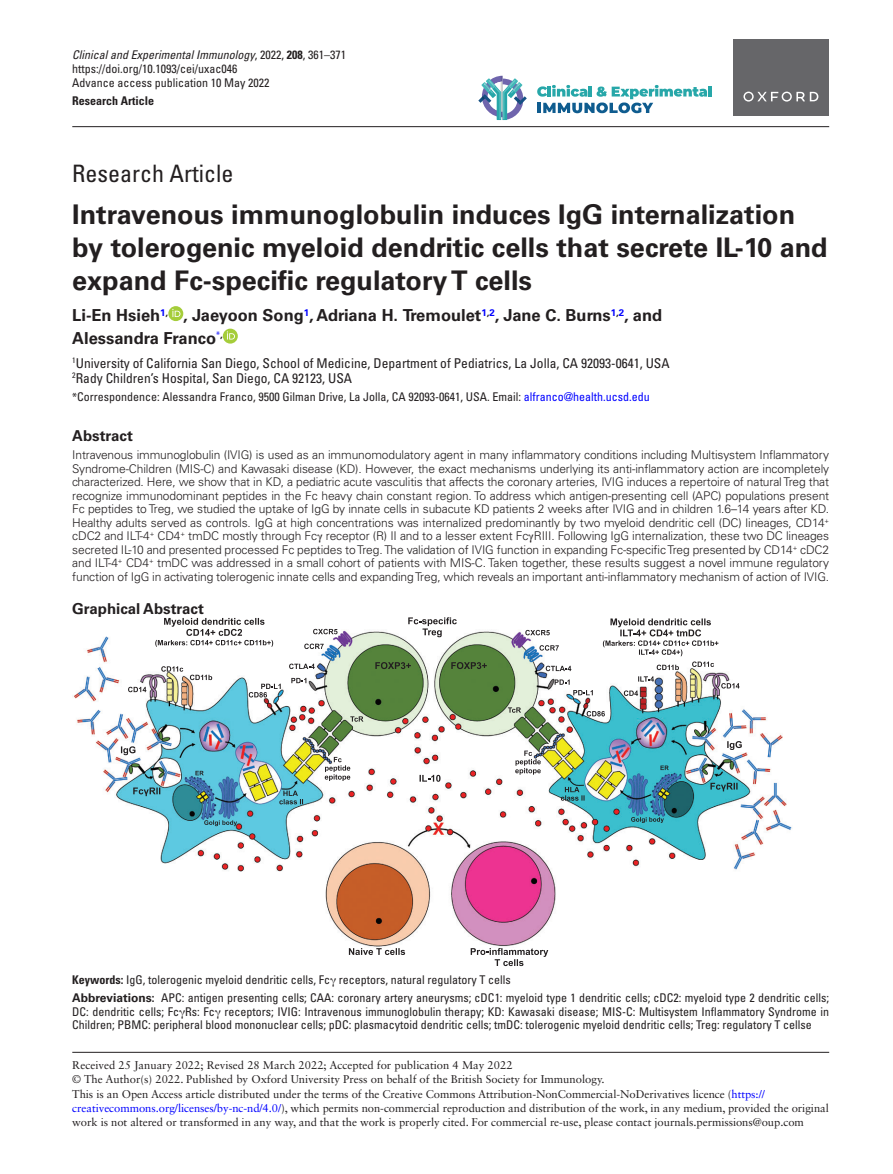
<style>
.page{position:relative;width:893px;height:1174px;background:#fff}
.page>*{position:absolute;margin:0;border:0;box-sizing:border-box;transform-origin:0 0}
.t1{font:700 27px/33px "Univers LT Std";color:#231f20}
.t2{font:condensed 24px "Univers LT Std";color:#231f20}
.t3{font:700 16.5px/22.5px "Univers LT Std";color:#231f20}
.t4{font:700 15px "Univers LT Std";color:#231f20}
.t5{font:condensed 13.5px/15px "Univers LT Std";color:#231f20}
.t6{font:300 12px/13.5px "Univers LT Std";letter-spacing:-.01em;color:#231f20;text-align:justify}
.t7{font:condensed 12px/14.2px "Univers LT Std";color:#231f20}
.t8{font:700 condensed 12px "Univers LT Std";color:#231f20}
.t9{font:11.25px/14.2px "Sabon LT Std";letter-spacing:-.005em;color:#231f20}
.s1{font-style:italic}
.s2{font-weight:700}
.s3{font-family:"Myriad Pro";font-stretch:normal}
.s4{color:#00f}
.s5{font-family:"STIX General";font-weight:400}
.s6{font-family:"Gandhari Unicode";font-stretch:normal}
.s7{font-weight:700;font-stretch:normal}
</style>
<div class="page">
<hr style="left:72px;top:126px;width:757px;height:1px;background:#231f20">
<hr style="left:708px;top:86px;width:4px;height:10px;background:#27a7a9">
<svg style="left:537px;top:85px;width:170px;height:28px"></svg>
<svg style="left:478px;top:76px;width:49px;height:44px"></svg>
<div style="left:733px;top:39px;width:96px;height:77px;background:#666669"></div>
<svg style="left:743px;top:92px;width:75px;height:10px"></svg>
<div style="left:168px;top:306px;width:15px;height:15px;background:#a5cd3a;border-radius:50%"></div>
<svg style="left:172px;top:309px;width:8px;height:8px"></svg>
<div style="left:223px;top:329px;width:15px;height:14px;background:#a5cd3a;border-radius:50%"></div>
<svg style="left:227px;top:331px;width:8px;height:8px"></svg>
<img style="left:72px;top:629px;width:720px;height:318px">
<svg style="left:515px;top:750px;width:26px;height:24px"></svg>
<svg style="left:727px;top:741px;width:15px;height:9px"></svg>
<svg style="left:561px;top:787px;width:24px;height:13px"></svg>
<svg style="left:710px;top:782px;width:28px;height:9px"></svg>
<svg style="left:660px;top:765px;width:9px;height:5px"></svg>
<svg style="left:631px;top:817px;width:33px;height:6px"></svg>
<svg style="left:587px;top:711px;width:18px;height:5px"></svg>
<svg style="left:603px;top:618px;width:115px;height:52px"></svg>
<svg style="left:721px;top:683px;width:19px;height:5px"></svg>
<svg style="left:638px;top:676px;width:16px;height:5px"></svg>
<svg style="left:624px;top:690px;width:14px;height:6px"></svg>
<svg style="left:325px;top:757px;width:25px;height:24px"></svg>
<svg style="left:121px;top:746px;width:14px;height:9px"></svg>
<svg style="left:279px;top:790px;width:24px;height:14px"></svg>
<svg style="left:133px;top:787px;width:27px;height:9px"></svg>
<svg style="left:195px;top:771px;width:9px;height:4px"></svg>
<svg style="left:204px;top:820px;width:33px;height:6px"></svg>
<svg style="left:155px;top:618px;width:118px;height:29px"></svg>
<svg style="left:249px;top:683px;width:32px;height:14px"></svg>
<svg style="left:190px;top:674px;width:22px;height:6px"></svg>
<svg style="left:161px;top:666px;width:22px;height:5px"></svg>
<svg style="left:128px;top:687px;width:18px;height:5px"></svg>
<svg style="left:349px;top:948px;width:56px;height:7px"></svg>
<svg style="left:471px;top:948px;width:77px;height:18px"></svg>
<svg style="left:304px;top:643px;width:20px;height:6px"></svg>
<svg style="left:313px;top:629px;width:25px;height:5px"></svg>
<svg style="left:350px;top:716px;width:13px;height:5px"></svg>
<svg style="left:408px;top:617px;width:49px;height:20px"></svg>
<svg style="left:289px;top:663px;width:26px;height:6px"></svg>
<svg style="left:291px;top:678px;width:15px;height:5px"></svg>
<svg style="left:375px;top:662px;width:36px;height:7px"></svg>
<svg style="left:508px;top:707px;width:13px;height:5px"></svg>
<svg style="left:539px;top:645px;width:20px;height:5px"></svg>
<svg style="left:525px;top:630px;width:25px;height:5px"></svg>
<svg style="left:546px;top:665px;width:25px;height:6px"></svg>
<svg style="left:555px;top:679px;width:38px;height:16px"></svg>
<svg style="left:451px;top:662px;width:36px;height:7px"></svg>
<svg style="left:420px;top:775px;width:21px;height:6px"></svg>
<hr style="left:72px;top:1052px;width:757px;height:1px;background:#231f20">
<p class="t7" style="left:72px;top:47px;width:275px"><span class="s1">Clinical and Experimental Immunology</span>, 2022, <span class="s2">208</span>, 361–371 https://doi.org/10.1093/cei/uxac046<br>Advance access publication 10 May 2022</p>
<p class="t8" style="left:72px;top:93px;width:83px">Research Article</p>
<h2 class="t2" style="left:72px;top:158px;width:163px">Research Article</h2>
<h1 class="t1" style="left:72px;top:198px;width:757px">Intravenous immunoglobulin induces IgG internalization by tolerogenic myeloid dendritic cells that secrete IL-10 and expand Fc-specific regulatory T cells</h1>
<h3 class="t3" style="left:72px;top:304px;width:591px">Li-En Hsieh<sup>1</sup><sup>,</sup> , Jaeyoon Song<sup>1</sup>, Adriana H. Tremoulet<sup>1</sup><sup>,</sup><sup>2</sup>, Jane C. Burns<sup>1</sup><sup>,</sup><sup>2</sup>, and<br>Alessandra Franco<sup>*</sup><sup>,</sup></h3>
<p class="t5" style="left:72px;top:355px;width:599px"><sup>1</sup>University of California San Diego, School of Medicine, Department of Pediatrics, La Jolla, CA 92093-0641, USA<br><sup>2</sup>Rady Children’s Hospital, San Diego, CA 92123, USA</p>
<p class="t7" style="left:72px;top:389px;width:579px"><span class="s3">*</span>Correspondence: Alessandra Franco, 9500 Gilman Drive, La Jolla, CA 92093-0641, USA. Email: <span class="s4">alfranco@health.ucsd.edu</span></p>
<p class="t4" style="left:72px;top:427px;width:62px">Abstract</p>
<p class="t6" style="left:72px;top:448px;width:758px">Intravenous immunoglobulin (IVIG) is used as an immunomodulatory agent in many inflammatory conditions including Multisystem Inflammatory Syndrome-Children (MIS-C) and Kawasaki disease (KD). However, the exact mechanisms underlying its anti-inflammatory action are incompletely characterized. Here, we show that in KD, a pediatric acute vasculitis that affects the coronary arteries, IVIG induces a repertoire of natural Treg that recognize immunodominant peptides in the Fc heavy chain constant region. To address which antigen-presenting cell (APC) populations present Fc peptides to Treg, we studied the uptake of IgG by innate cells in subacute KD patients 2 weeks after IVIG and in children 1.6–14 years after KD.<br>Healthy adults served as controls. IgG at high concentrations was internalized predominantly by two myeloid dendritic cell (DC) lineages, CD14<sup>+ </sup>cDC2 and ILT-4<sup>+</sup> CD4<sup>+</sup> tmDC mostly through Fc<span class="s5">γ</span> receptor (R) II and to a lesser extent Fc<span class="s5">γ</span>RIII. Following IgG internalization, these two DC lineages secreted IL-10 and presented processed Fc peptides to Treg. The validation of IVIG function in expanding Fc-specific Treg presented by CD14<sup>+</sup> cDC2 and ILT-4<sup>+</sup> CD4<sup>+</sup> tmDC was addressed in a small cohort of patients with MIS-C. Taken together, these results suggest a novel immune regulatory function of IgG in activating tolerogenic innate cells and expanding Treg, which reveals an important anti-inflammatory mechanism of action of IVIG.</p>
<p class="t4" style="left:72px;top:599px;width:133px">Graphical Abstract</p>
<p class="t7" style="left:72px;top:970px;width:758px;line-height:18px"><span class="s2">Keywords:</span> IgG, tolerogenic myeloid dendritic cells, Fc<span class="s6">γ</span> receptors, natural regulatory T cells<br><span class="s7">Abbreviations</span><span class="s2">:</span> APC: antigen presenting cells; CAA: coronary artery aneurysms; cDC1: myeloid type 1 dendritic cells; cDC2: myeloid type 2 dendritic cells;</p>
<p class="t7" style="left:72px;top:1004px;width:758px;line-height:13.5px">DC: dendritic cells; Fc<span class="s6">γ</span>Rs: Fc<span class="s6">γ</span> receptors; IVIG: Intravenous immunoglobulin therapy; KD: Kawasaki disease; MIS-C: Multisystem Inflammatory Syndrome in<br>Children; PBMC: peripheral blood mononuclear cells; pDC: plasmacytoid dendritic cells; tmDC: tolerogenic myeloid dendritic cells; Treg: regulatory T cellse</p>
<p class="t9" style="left:72px;top:1058px;width:442px">Received 25 January 2022; Revised 28 March 2022; Accepted for publication 4 May 2022</p>
<p class="t9" style="left:72px;top:1072px;width:758px">© The Author(s) 2022. Published by Oxford University Press on behalf of the British Society for Immunology.<br>This is an Open Access article distributed under the terms of the Creative Commons Attribution-NonCommercial-NoDerivatives licence (<span class="s4">https:// creativecommons.org/licenses/by-nc-nd/4.0/</span>), which permits non-commercial reproduction and distribution of the work, in any medium, provided the original work is not altered or transformed in any way, and that the work is properly cited. For commercial re-use, please contact journals.permissions@oup.com</p>
</div>
